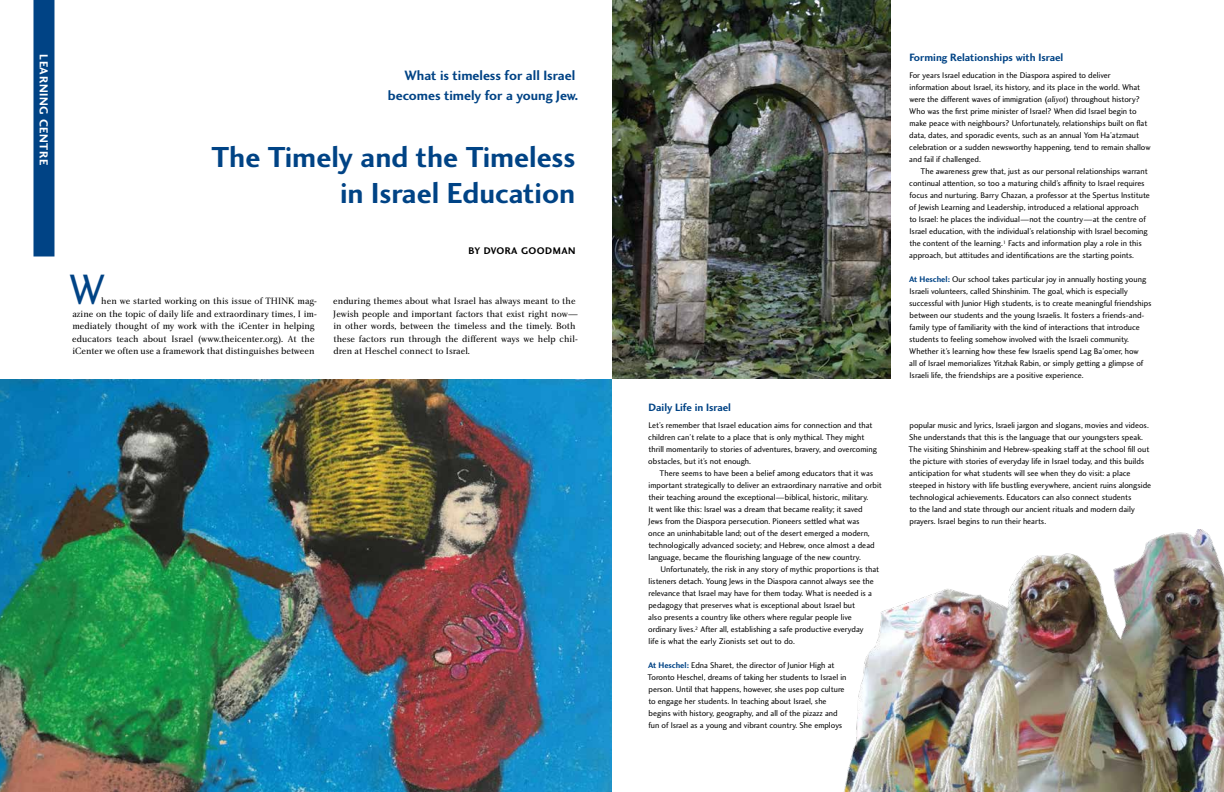
<style>
.page{position:relative;width:1224px;height:792px;background:#fff}
.page>*{position:absolute;margin:0;border:0;box-sizing:border-box;transform-origin:0 0}
.t1{font:44px "Charlotte Sans Book Plain";color:#004385}
.t2{font:30px/36px "Charlotte Sans Bold Plain";color:#004385;text-align:right}
.t3{font:14px/20px "Charlotte Sans Bold Plain";color:#004385;text-align:right}
.t4{font:12px "Charlotte Sans Bold Plain";color:#fff}
.t5{font:11px "Charlotte Sans Bold Plain";color:#004385}
.t6{font:10px "Charlotte Sans Bold Plain";color:#000}
.t7{font:9.5px/12.5px "Charlotte Book Plain";color:#000}
.t8{font:8.5px/12px "Charlotte Sans Book Plain";color:#000}
.s1{font-family:"Charlotte Book Italic Plain"}
.s2{font-family:"Charlotte Sans Bold Plain";color:#004385}
</style>
<div class="page">
<img style="left:0;top:379px;width:612px;height:413px">
<div style="left:33px;top:0;width:21px;height:256px;background:#004385"></div>
<img style="left:844px;top:529px;width:380px;height:263px">
<img style="left:612px;top:0;width:279px;height:379px">
<h3 class="t4" style="left:51px;top:54px;width:112px;rotate:90deg">learning centre</h3>
<p class="t5" style="left:909px;top:51px;width:155px">Forming Relationships with Israel</p>
<h3 class="t3" style="left:388px;top:65px;width:192px">What is timeless for all Israel becomes timely for a young Jew.</h3>
<p class="t8" style="left:909px;top:69px;width:243px">For years Israel education in the Diaspora aspired to deliver information about Israel, its history, and its place in the world. What were the different waves of immigration (<span class="s1">aliyot</span>) throughout history?<br>Who was the first prime minister of Israel? When did Israel begin to make peace with neighbours? Unfortunately, relationships built on flat data, dates, and sporadic events, such as an annual Yom Ha’atzmaut celebration or a sudden newsworthy happening, tend to remain shallow and fail if challenged.</p>
<p class="t8" style="left:909px;top:165px;width:242px;text-indent:11px">The awareness grew that, just as our personal relationships warrant continual attention, so too a maturing child’s affinity to Israel requires focus and nurturing. Barry Chazan, a professor at the Spertus Institute of Jewish Learning and Leadership, introduced a relational approach<br>to Israel: he places the individual—not the country—at the centre of Israel education, with the individual’s relationship with Israel becoming the content of the learning.<sup>1</sup> Facts and information play a role in this approach, but attitudes and identifications are the starting points.</p>
<p class="t8" style="left:909px;top:273px;width:244px"><span class="s2">At Heschel:</span> Our school takes particular joy in annually hosting young Israeli volunteers, called Shinshinim. The goal, which is especially successful with Junior High students, is to create meaningful friendships between our students and the young Israelis. It fosters a friends-and&shy;family type of familiarity with the kind of interactions that introduce students to feeling somehow involved with the Israeli community.<br>Whether it’s learning how these few Israelis spend Lag Ba’omer, how<br>all of Israel memorializes Yitzhak Rabin, or simply getting a glimpse of Israeli life, the friendships are a positive experience.</p>
<h2 class="t2" style="left:211px;top:138px;width:365px">The Timely and the Timeless in Israel Education</h2>
<p class="t6" style="left:469px;top:245px;width:30px">By Dvora</p>
<p class="t6" style="left:521px;top:245px;width:9px">Good</p>
<p class="t6" style="left:553px;top:245px;width:17px">man</p>
<h1 class="t1" style="left:68px;top:263px;width:39px">W</h1>
<p class="t7" style="left:72px;top:294px;width:246px;text-indent:29px">hen we started working on this issue of THINK mag&shy;azine on the topic of daily life and extraordinary times, I im&shy;mediately thought of my work with the iCenter in helping educators teach about Israel (www.theicenter.org). At the iCenter we often use a framework that distinguishes between</p>
<p class="t7" style="left:333px;top:294px;width:247px">enduring themes about what Israel has always meant to the Jewish people and important factors that exist right now— in other words, between the timeless and the timely. Both these factors run through the different ways we help chil&shy;dren at Heschel connect to Israel.</p>
<p class="t5" style="left:648px;top:401px;width:84px">Daily Life in Israel</p>
<p class="t8" style="left:648px;top:419px;width:230px">Let’s remember that Israel education aims for connection and that children can’t relate to a place that is only mythical. They might thrill momentarily to stories of adventures, bravery, and overcoming obstacles, but it’s not enough.</p>
<p class="t8" style="left:648px;top:467px;width:235px;text-indent:11px">There seems to have been a belief among educators that it was important strategically to deliver an extraordinary narrative and orbit their teaching around the exceptional—biblical, historic, military.<br>It went like this: Israel was a dream that became reality; it saved<br>Jews from the Diaspora persecution. Pioneers settled what was<br>once an uninhabitable land; out of the desert emerged a modern, technologically advanced society; and Hebrew, once almost a dead language, became the flourishing language of the new country.</p>
<p class="t8" style="left:648px;top:563px;width:232px;text-indent:12px">Unfortunately, the risk in any story of mythic proportions is that listeners detach. Young Jews in the Diaspora cannot always see the relevance that Israel may have for them today. What is needed is a pedagogy that preserves what is exceptional about Israel but<br>also presents a country like others where regular people live ordinary lives.<sup>2</sup> After all, establishing a safe productive everyday<br>life is what the early Zionists set out to do.</p>
<p class="t8" style="left:648px;top:659px;width:200px"><span class="s2">At Heschel:</span> Edna Sharet, the director of Junior High at Toronto Heschel, dreams of taking her students to Israel in person. Until that happens, however, she uses pop culture to engage her students. In teaching about Israel, she begins with history, geography, and all of the pizazz and fun of Israel as a young and vibrant country. She employs</p>
<p class="t8" style="left:909px;top:419px;width:244px">popular music and lyrics, Israeli jargon and slogans, movies and videos.<br>She understands that this is the language that our youngsters speak.<br>The visiting Shinshinim and Hebrew-speaking staff at the school fill out the picture with stories of everyday life in Israel today, and this builds anticipation for what students will see when they do visit: a place steeped in history with life bustling everywhere, ancient ruins alongside technological achievements. Educators can also connect students<br>to the land and state through our ancient rituals and modern daily prayers. Israel begins to run their hearts.</p>
</div>
